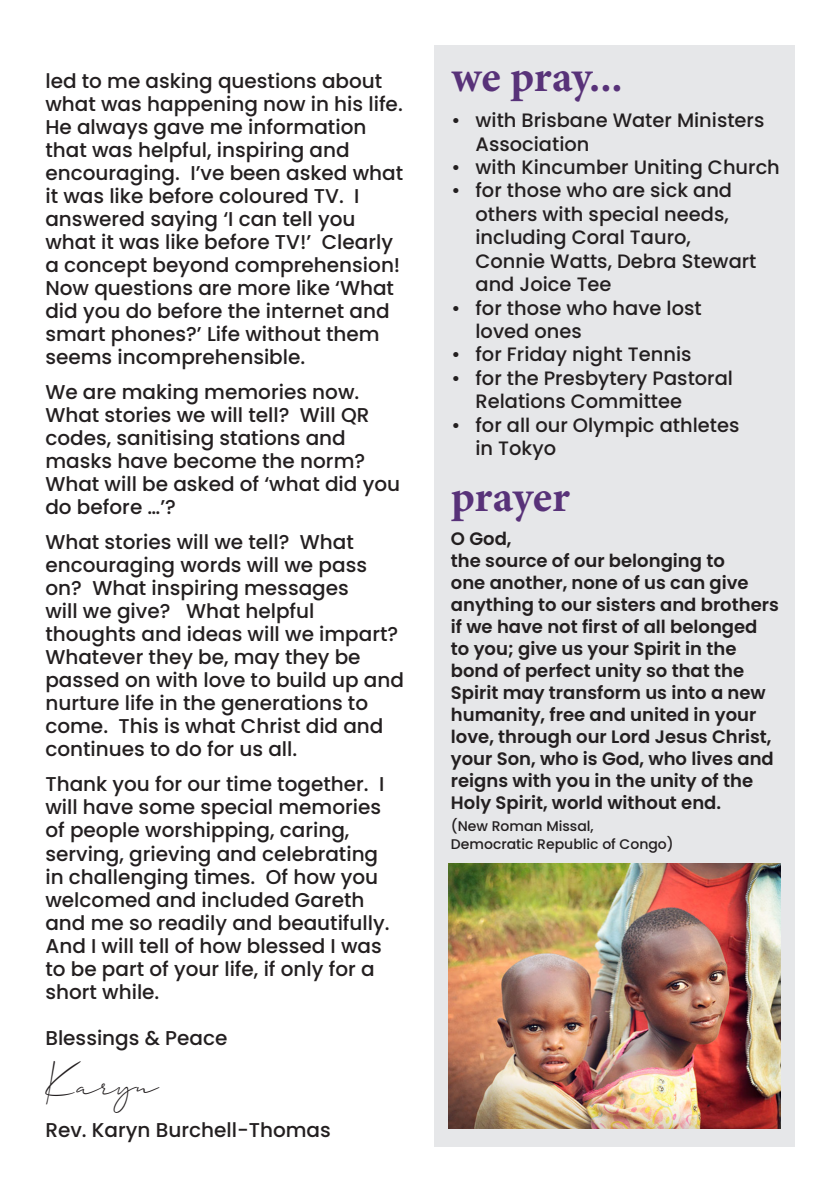
<style>
.page{position:relative;width:840px;height:1191px;background:#fff}
.page>*{position:absolute;margin:0;border:0;box-sizing:border-box;transform-origin:0 0}
.t1{font:48px "Allison Script";color:#231f20}
.t2{font:700 44px "Minion Pro";letter-spacing:-.005em;color:#583279}
.t3{font:500 20px/23px "Poppins";color:#231f20}
.t4{font:500 19.4px/23.4px "Poppins";color:#231f20}
.t5{font:600 18px/22px "Poppins";color:#231f20}
.t6{font:500 14px/18px "Poppins";color:#231f20}
</style>
<div class="page">
<div style="left:434px;top:45px;width:360px;height:1102px;background:#e6e7e9"></div>
<img style="left:448px;top:863px;width:332px;height:265px">
<p class="t3" style="left:45px;top:70px;width:359px">led to me asking questions about what was happening now in his life.<br>He always gave me information that was helpful, inspiring and encouraging. I’ve been asked what it was like before coloured TV. I answered saying ‘I can tell you what it was like before TV!’ Clearly a concept beyond comprehension!<br>Now questions are more like ‘What did you do before the internet and smart phones?’ Life without them seems incomprehensible.</p>
<p class="t3" style="left:45px;top:381px;width:356px">We are making memories now.<br>What stories we will tell? Will QR codes, sanitising stations and masks have become the norm?<br>What will be asked of ‘what did you do before …’?</p>
<p class="t3" style="left:45px;top:531px;width:360px">What stories will we tell? What encouraging words will we pass on? What inspiring messages<br>will we give? What helpful thoughts and ideas will we impart?<br>Whatever they be, may they be passed on with love to build up and nurture life in the generations to come. This is what Christ did and continues to do for us all.</p>
<p class="t3" style="left:45px;top:773px;width:345px">Thank you for our time together. I will have some special memories of people worshipping, caring, serving, grieving and celebrating in challenging times. Of how you welcomed and included Gareth and me so readily and beautifully.<br>And I will tell of how blessed I was to be part of your life, if only for a short while.</p>
<p class="t3" style="left:45px;top:1026px;width:183px">Blessings &amp; Peace</p>
<p class="t1" style="left:45px;top:1048px;width:112px">Karyn</p>
<p class="t3" style="left:45px;top:1118px;width:287px">Rev. Karyn Burchell-Thomas</p>
<p class="t2" style="left:451px;top:46px;width:173px">we pray...</p>
<p class="t4" style="left:475px;top:108px;width:290px;line-height:24px;text-indent:-24px">• with Brisbane Water Ministers<br>Association</p>
<p class="t4" style="left:451px;top:156px;width:330px">• with Kincumber Uniting Church</p>
<p class="t4" style="left:475px;top:179px;width:282px;text-indent:-24px">• for those who are sick and others with special needs, including Coral Tauro,<br>Connie Watts, Debra Stewart and Joice Tee</p>
<p class="t4" style="left:475px;top:296px;width:227px;text-indent:-24px">• for those who have lost loved ones</p>
<p class="t4" style="left:451px;top:343px;width:241px">• for Friday night Tennis</p>
<p class="t4" style="left:475px;top:366px;width:259px;text-indent:-24px">• for the Presbytery Pastoral<br>Relations Committee</p>
<p class="t4" style="left:475px;top:413px;width:265px;text-indent:-24px">• for all our Olympic athletes in Tokyo</p>
<p class="t2" style="left:450px;top:466px;width:120px">prayer</p>
<p class="t5" style="left:450px;top:528px;width:62px">O God,</p>
<p class="t5" style="left:450px;top:550px;width:329px">the source of our belonging to<br>one another, none of us can give anything to our sisters and brothers if we have not first of all belonged to you; give us your Spirit in the bond of perfect unity so that the<br>Spirit may transform us into a new humanity, free and united in your love, through our Lord Jesus Christ, your Son, who is God, who lives and reigns with you in the unity of the<br>Holy Spirit, world without end.</p>
<p class="t6" style="left:450px;top:817px;width:224px">(New Roman Missal,<br>Democratic Republic of Congo)</p>
</div>
